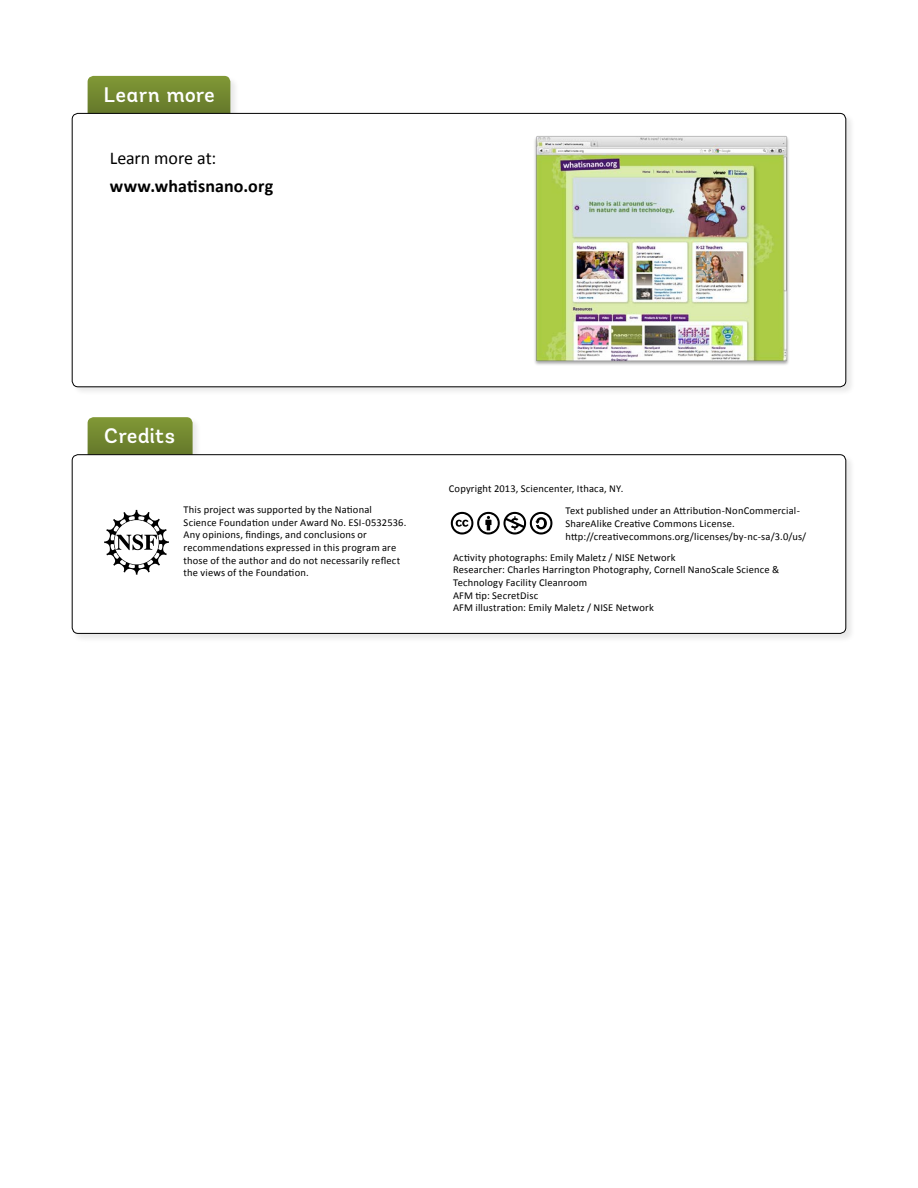
<style>
.page{position:relative;width:918px;height:1188px;background:#fff}
.page>*{position:absolute;margin:0;border:0;box-sizing:border-box;transform-origin:0 0}
.tabs{font:500 21px "Andes";color:#fff}
.materials{font:700 18px "Calibri";letter-spacing:.005em;color:#000}
.materials-2{font:18px "Calibri";letter-spacing:-.005em;color:#000}
.credits{font:10.5px/12.6px "Calibri";letter-spacing:.015em;color:#000}
</style>
<div class="page">
<div style="left:87px;top:75px;width:153px;height:59px;background:#000;opacity:.09"></div>
<svg style="left:88px;top:76px;width:142px;height:37px;background:#728830"></svg>
<div style="left:71px;top:113px;width:785px;height:284px;background:#000;opacity:.09"></div>
<div style="left:72px;top:113px;width:774px;height:274px;background:#fff;border-radius:6px"></div>
<div style="left:87px;top:417px;width:115px;height:58px;background:#f6f6f6"></div>
<svg style="left:88px;top:417px;width:105px;height:37px;background:#748932"></svg>
<div style="left:71px;top:454px;width:785px;height:189px;background:#f1f1f1"></div>
<div style="left:72px;top:455px;width:774px;height:178px;background:#fff;border-radius:6px"></div>
<div style="left:72px;top:454px;width:774px;height:180px;border:1px solid #000;border-radius:6px"></div>
<img style="left:534px;top:136px;width:255px;height:229px">
<svg style="left:104px;top:510px;width:65px;height:65px"></svg>
<svg style="left:451px;top:512px;width:101px;height:23px"></svg>
<p class="tabs" style="left:104px;top:82px;width:113px">Learn more</p>
<p class="materials-2" style="left:110px;top:147px;width:108px">Learn more at:</p>
<p class="materials" style="left:110px;top:175px;width:165px">www.whatisnano.org</p>
<p class="tabs" style="left:104px;top:423px;width:73px">Credits</p>
<p class="credits" style="left:184px;top:503px;width:224px">This project was supported by the National Science Foundation under Award No. ESI-0532536.<br>Any opinions, findings, and conclusions or recommendations expressed in this program are those of the author and do not necessarily reflect the views of the Foundation.</p>
<p class="credits" style="left:449px;top:482px;width:176px">Copyright 2013, Sciencenter, Ithaca, NY.</p>
<p class="credits" style="left:566px;top:504px;width:236px">Text published under an Attribution-NonCommercial-<br>ShareAlike Creative Commons License.</p>
<p class="credits" style="left:566px;top:529px;width:242px">http://creativecommons.org/licenses/by-nc-sa/3.0/us/</p>
<p class="credits" style="left:453px;top:551px;width:224px">Activity photographs: Emily Maletz / NISE Network</p>
<p class="credits" style="left:453px;top:563px;width:328px">Researcher: Charles Harrington Photography, Cornell NanoScale Science &amp;<br>Technology Facility Cleanroom</p>
<p class="credits" style="left:453px;top:588px;width:87px">AFM tip: SecretDisc</p>
<p class="credits" style="left:453px;top:601px;width:202px">AFM illustration: Emily Maletz / NISE Network</p>
</div>
